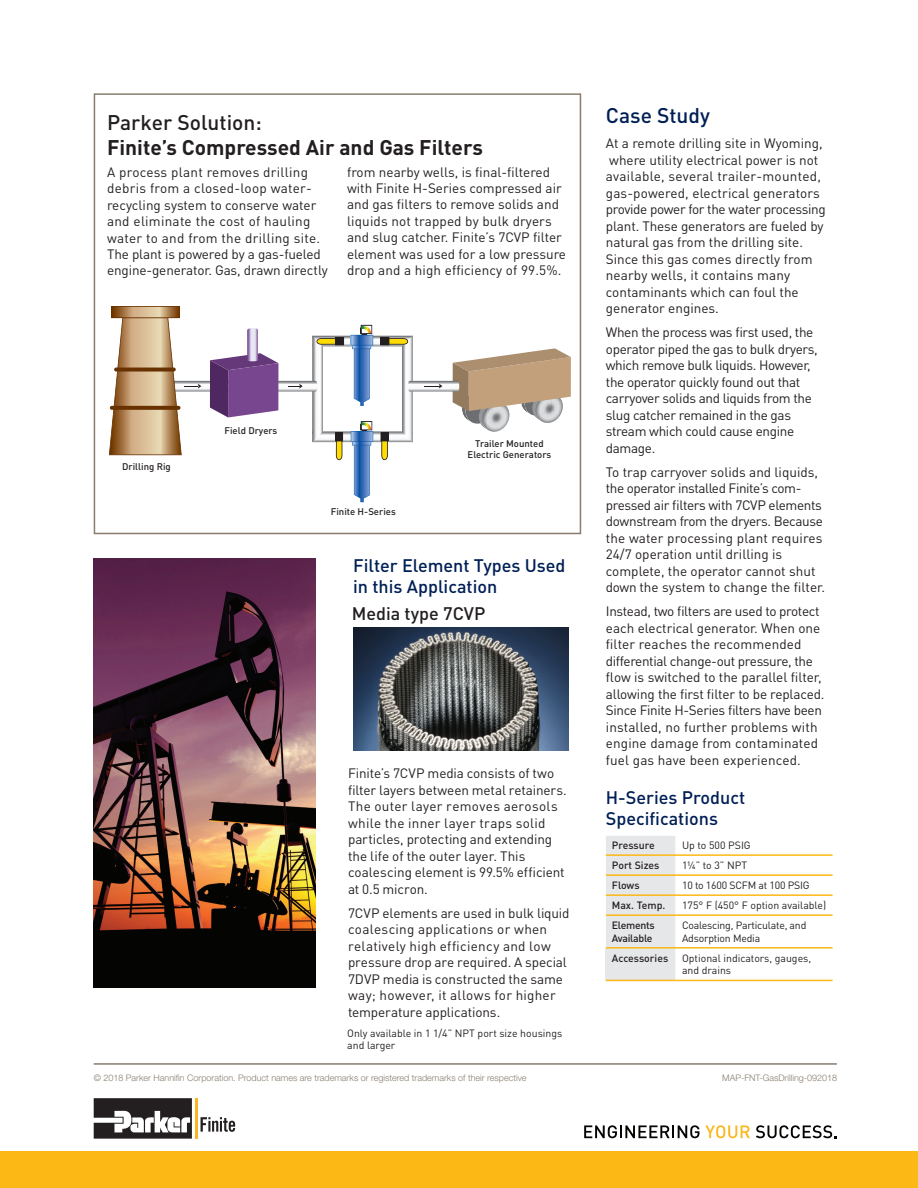
<style>
.page{position:relative;width:918px;height:1188px;background:#fff}
.page>*{position:absolute;margin:0;border:0;box-sizing:border-box;transform-origin:0 0}
.t1{font:700 21px "DINOT";color:#231f20}
.t2{font:500 21px "DINOT";color:#231f20}
.t3{font:500 21px "DINOT";color:#001f56}
.t4{font:500 18px/21.6px "DINOT";color:#001f56}
.t5{font:500 18px "DINOT";color:#231f20}
.t6{font:13.5px/16.5px "DINOT";color:#231f20}
.t7{font:13.5px/16.5px "DINOT";letter-spacing:-.025em;color:#231f20}
.t8{font:10.5px/12.6px "DINOT";color:#231f20}
.t9{font:10.5px/12.6px "DINOT";letter-spacing:-.02em;color:#231f20}
.t10{font:500 10.5px "DINOT";letter-spacing:-.005em;color:#231f20}
.t11{font:500 10.5px/12.6px "DINOT";letter-spacing:-.025em;color:#231f20}
.t12{font:500 9.6px/11.6px "DINOT";color:#231f20;text-align:center}
.t13{font:300 9px "Helvetica Neue LT Std";color:#887d6e}
</style>
<div class="page">
<svg style="left:201px;top:1117px;width:34px;height:15px"></svg>
<svg style="left:94px;top:1098px;width:98px;height:41px"></svg>
<hr style="left:195px;top:1098px;width:2px;height:41px;background:#fcb423">
<div style="left:0;top:1151px;width:918px;height:37px;background:#fcb814"></div>
<div style="left:94px;top:93px;width:487px;height:441px;border:2px solid #887d6e"></div>
<svg style="left:606px;top:836px;width:227px;height:144px"></svg>
<hr style="left:675px;top:916px;width:2px;height:31px;background:#fff">
<hr style="left:675px;top:949px;width:2px;height:31px;background:#fff">
<hr style="left:606px;top:854px;width:70px;height:2px;background:#fcb814">
<hr style="left:676px;top:854px;width:157px;height:2px;background:#fcb814">
<hr style="left:606px;top:874px;width:70px;height:2px;background:#fcb814">
<hr style="left:676px;top:874px;width:157px;height:2px;background:#fcb814">
<hr style="left:606px;top:894px;width:70px;height:2px;background:#fcb814">
<hr style="left:676px;top:894px;width:157px;height:2px;background:#fcb814">
<hr style="left:606px;top:914px;width:70px;height:2px;background:#fcb814">
<hr style="left:676px;top:914px;width:157px;height:2px;background:#fcb814">
<hr style="left:606px;top:980px;width:70px;height:1px;background:#fcb814">
<hr style="left:676px;top:980px;width:157px;height:1px;background:#fcb814">
<hr style="left:606px;top:947px;width:70px;height:2px;background:#fcb814">
<hr style="left:676px;top:947px;width:157px;height:2px;background:#fcb814">
<svg style="left:344px;top:431px;width:37px;height:11px"></svg>
<svg style="left:344px;top:336px;width:37px;height:10px"></svg>
<svg style="left:351px;top:325px;width:22px;height:81px"></svg>
<svg style="left:351px;top:421px;width:22px;height:81px"></svg>
<svg style="left:109px;top:306px;width:235px;height:154px"></svg>
<svg style="left:381px;top:335px;width:190px;height:125px"></svg>
<img style="left:353px;top:628px;width:215px;height:122px">
<hr style="left:94px;top:1063px;width:743px;height:2px;background:#887d6e">
<svg style="left:584px;top:1125px;width:115px;height:13px"></svg>
<svg style="left:705px;top:1125px;width:45px;height:13px"></svg>
<svg style="left:756px;top:1125px;width:81px;height:13px"></svg>
<img style="left:94px;top:558px;width:222px;height:429px">
<h1 class="t2" style="left:107px;top:108px;width:156px">Parker Solution:</h1>
<h1 class="t1" style="left:107px;top:133px;width:377px">Finite’s Compressed Air and Gas Filters</h1>
<p class="t6" style="left:107px;top:163px;width:222px">A process plant removes drilling debris from a closed-loop water&shy;recycling system to conserve water and eliminate the cost of hauling water to and from the drilling site.<br>The plant is powered by a gas-fueled engine-generator. Gas, drawn directly</p>
<p class="t6" style="left:347px;top:163px;width:221px">from nearby wells, is final-filtered with Finite H-Series compressed air and gas filters to remove solids and liquids not trapped by bulk dryers and slug catcher. Finite’s 7CVP filter element was used for a low pressure drop and a high efficiency of 99.5%.</p>
<p class="t12" style="left:122px;top:460px;width:50px">Drilling Rig</p>
<p class="t12" style="left:225px;top:424px;width:54px">Field Dryers</p>
<p class="t12" style="left:331px;top:505px;width:66px">Finite H-Series</p>
<p class="t12" style="left:468px;top:437px;width:85px">Trailer Mounted<br>Electric Generators</p>
<h2 class="t4" style="left:353px;top:554px;width:214px">Filter Element Types Used in this Application</h2>
<h2 class="t5" style="left:352px;top:601px;width:135px">Media type 7CVP</h2>
<p class="t6" style="left:348px;top:765px;width:220px">Finite’s 7CVP media consists of two filter layers between metal retainers.<br>The outer layer removes aerosols while the inner layer traps solid particles, protecting and extending the life of the outer layer. This coalescing element is 99.5% efficient at 0.5 micron.</p>
<p class="t6" style="left:348px;top:904px;width:223px">7CVP elements are used in bulk liquid coalescing applications or when relatively high efficiency and low pressure drop are required. A special 7DVP media is constructed the same way; however, it allows for higher temperature applications.</p>
<p class="t8" style="left:347px;top:1027px;width:217px;line-height:12px">Only available in 1 1/4” NPT port size housings and larger</p>
<h1 class="t3" style="left:606px;top:101px;width:106px">Case Study</h1>
<p class="t6" style="left:606px;top:135px;width:221px">At a remote drilling site in Wyoming, where utility electrical power is not available, several trailer-mounted, gas-powered, electrical generators provide power for the water processing plant. These generators are fueled by natural gas from the drilling site.<br>Since this gas comes directly from nearby wells, it contains many contaminants which can foul the generator engines.</p>
<p class="t7" style="left:606px;top:324px;width:213px">When the process was first used, the operator piped the gas to bulk dryers, which remove bulk liquids. However, the operator quickly found out that carryover solids and liquids from the slug catcher remained in the gas stream which could cause engine damage.</p>
<p class="t6" style="left:606px;top:463px;width:221px">To trap carryover solids and liquids, the operator installed Finite’s com&shy;pressed air filters with 7CVP elements downstream from the dryers. Because the water processing plant requires 24/7 operation until drilling is complete, the operator cannot shut down the system to change the filter.</p>
<p class="t6" style="left:606px;top:603px;width:220px">Instead, two filters are used to protect each electrical generator. When one filter reaches the recommended differential change-out pressure, the flow is switched to the parallel filter, allowing the first filter to be replaced.<br>Since Finite H-Series filters have been installed, no further problems with engine damage from contaminated fuel gas have been experienced.</p>
<h2 class="t4" style="left:606px;top:786px;width:141px">H-Series Product<br>Specifications</h2>
<p class="t10" style="left:612px;top:838px;width:44px">Pressure</p>
<p class="t8" style="left:682px;top:839px;width:70px">Up to 500 PSIG</p>
<p class="t10" style="left:612px;top:858px;width:49px">Port Sizes</p>
<p class="t8" style="left:682px;top:859px;width:67px">1¼” to 3” NPT</p>
<p class="t10" style="left:612px;top:878px;width:29px">Flows</p>
<p class="t9" style="left:682px;top:879px;width:129px">10 to 1600 SCFM at 100 PSIG</p>
<p class="t10" style="left:612px;top:898px;width:55px">Max. Temp.</p>
<p class="t8" style="left:682px;top:899px;width:146px">175° F (450° F option available)</p>
<p class="t11" style="left:612px;top:919px;width:44px">Elements<br>Available</p>
<p class="t9" style="left:682px;top:919px;width:126px">Coalescing, Particulate, and<br>Adsorption Media</p>
<p class="t10" style="left:612px;top:951px;width:58px">Accessories</p>
<p class="t8" style="left:682px;top:951px;width:131px">Optional indicators, gauges, and drains</p>
<p class="t13" style="left:94px;top:1072px;width:434px">© 2018 Parker Hannifin Corporation. Product names are trademarks or registered trademarks of their respective</p>
<p class="t13" style="left:722px;top:1072px;width:117px">MAP-FNT-GasDrilling-092018</p>
</div>
